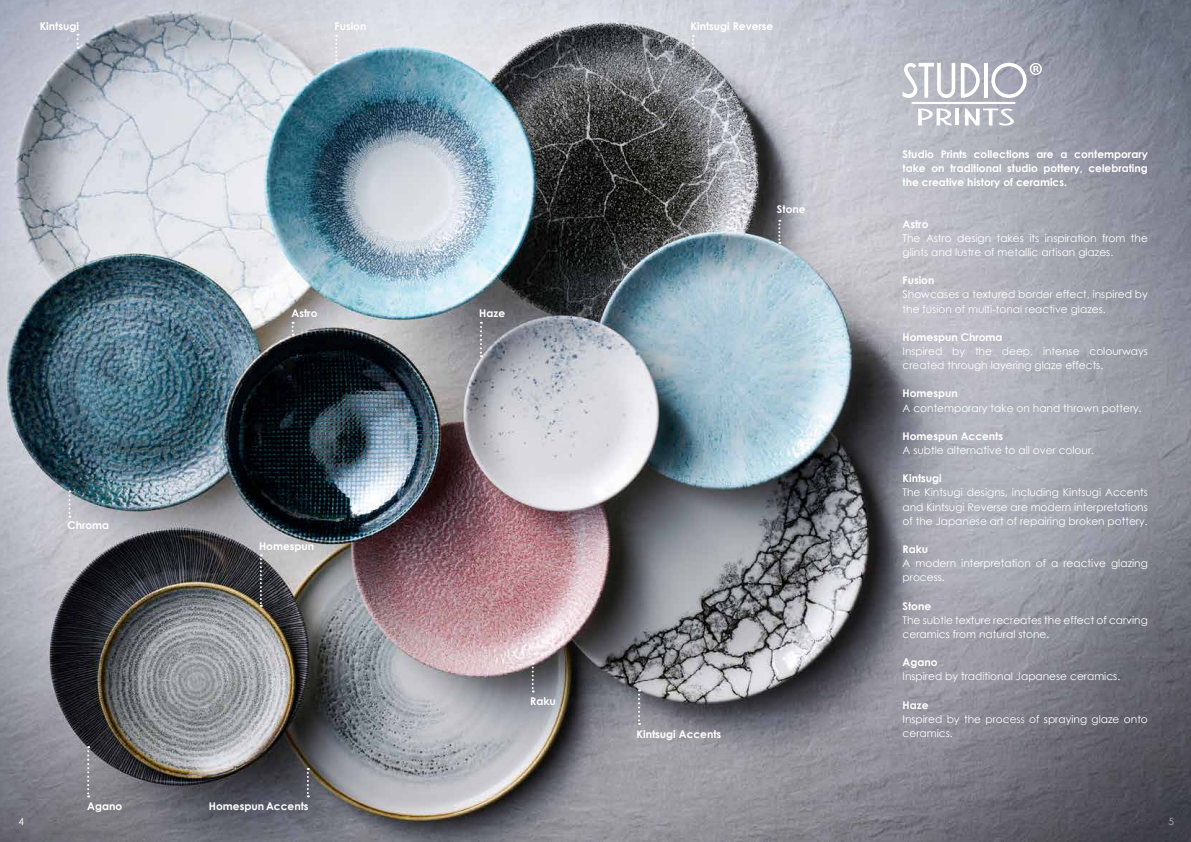
<style>
.page{position:relative;width:1191px;height:842px;background:#fff}
.page>*{position:absolute;margin:0;border:0;box-sizing:border-box;transform-origin:0 0}
.t1{font:10.6px/14.1px "Century Gothic";color:#fff}
.t2{font:700 10.6px/14.1px "Century Gothic";color:#fff;text-align:justify}
.t3{font:10px "Century Gothic";color:#fff}
.t4{font:10px "Century Gothic";color:#b5b8ba}
</style>
<div class="page">
<img style="left:0;top:0;width:1191px;height:842px">
<svg style="left:902px;top:63px;width:77px;height:35px"></svg>
<svg style="left:983px;top:63px;width:4px;height:35px"></svg>
<svg style="left:991px;top:63px;width:50px;height:35px"></svg>
<svg style="left:918px;top:108px;width:33px;height:18px"></svg>
<hr style="left:955px;top:109px;width:4px;height:16px;background:#fff">
<svg style="left:965px;top:109px;width:49px;height:17px"></svg>
<hr style="left:911px;top:102px;width:104px;height:2px;background:#fff">
<svg style="left:335px;top:35px;width:2px;height:29px"></svg>
<svg style="left:532px;top:662px;width:2px;height:30px"></svg>
<svg style="left:778px;top:220px;width:2px;height:24px"></svg>
<svg style="left:692px;top:35px;width:2px;height:14px"></svg>
<svg style="left:638px;top:689px;width:2px;height:36px"></svg>
<svg style="left:87px;top:746px;width:2px;height:51px"></svg>
<svg style="left:480px;top:322px;width:2px;height:35px"></svg>
<svg style="left:68px;top:490px;width:2px;height:28px"></svg>
<svg style="left:292px;top:322px;width:2px;height:14px"></svg>
<svg style="left:260px;top:554px;width:2px;height:53px"></svg>
<svg style="left:307px;top:768px;width:2px;height:29px"></svg>
<svg style="left:77px;top:34px;width:2px;height:15px"></svg>
<p class="t2" style="left:40px;top:18px;width:41px">Kintsugi</p>
<p class="t2" style="left:334px;top:18px;width:33px">Fusion</p>
<p class="t2" style="left:67px;top:517px;width:43px">Chroma</p>
<p class="t2" style="left:292px;top:306px;width:27px">Astro</p>
<p class="t2" style="left:259px;top:538px;width:57px">Homespun</p>
<p class="t2" style="left:87px;top:798px;width:36px">Agano</p>
<p class="t2" style="left:209px;top:798px;width:101px">Homespun Accents</p>
<p class="t2" style="left:479px;top:306px;width:27px">Haze</p>
<p class="t2" style="left:690px;top:18px;width:84px">Kintsugi Reverse</p>
<p class="t2" style="left:777px;top:202px;width:30px">Stone</p>
<p class="t2" style="left:530px;top:693px;width:27px">Raku</p>
<p class="t2" style="left:636px;top:726px;width:86px">Kintsugi Accents</p>
<p class="t2" style="left:902px;top:147px;width:247px">Studio Prints collections are a contemporary take on traditional studio pottery, celebrating the creative history of ceramics.</p>
<p class="t2" style="left:902px;top:216px;width:27px">Astro</p>
<p class="t1" style="left:902px;top:231px;width:247px">The Astro design takes its inspiration from the glints and lustre of metallic artisan glazes.</p>
<p class="t2" style="left:902px;top:273px;width:33px">Fusion</p>
<p class="t1" style="left:902px;top:287px;width:247px">Showcases a textured border effect, inspired by the fusion of multi-tonal reactive glazes.</p>
<p class="t2" style="left:902px;top:329px;width:101px">Homespun Chroma</p>
<p class="t1" style="left:902px;top:344px;width:247px">Inspired by the deep, intense colourways created through layering glaze effects.</p>
<p class="t2" style="left:902px;top:386px;width:57px">Homespun</p>
<p class="t1" style="left:902px;top:400px;width:241px">A contemporary take on hand thrown pottery.</p>
<p class="t2" style="left:902px;top:428px;width:102px">Homespun Accents</p>
<p class="t1" style="left:902px;top:443px;width:193px">A subtle alternative to all over colour.</p>
<p class="t2" style="left:902px;top:471px;width:41px">Kintsugi</p>
<p class="t1" style="left:902px;top:485px;width:247px;text-align:justify">The Kintsugi designs, including Kintsugi Accents and Kintsugi Reverse are modern interpretations of the Japanese art of repairing broken pottery.</p>
<p class="t2" style="left:902px;top:542px;width:27px">Raku</p>
<p class="t1" style="left:902px;top:556px;width:247px">A modern interpretation of a reactive glazing process.</p>
<p class="t2" style="left:902px;top:598px;width:30px">Stone</p>
<p class="t1" style="left:902px;top:613px;width:247px">The subtle texture recreates the effect of carving ceramics from natural stone.</p>
<p class="t2" style="left:902px;top:655px;width:36px">Agano</p>
<p class="t1" style="left:902px;top:669px;width:219px">Inspired by traditional Japanese ceramics.</p>
<p class="t2" style="left:902px;top:697px;width:27px">Haze</p>
<p class="t1" style="left:902px;top:712px;width:247px">Inspired by the process of spraying glaze onto ceramics.</p>
<p class="t3" style="left:18px;top:815px;width:7px">4</p>
<p class="t4" style="left:1168px;top:815px;width:7px">5</p>
</div>
